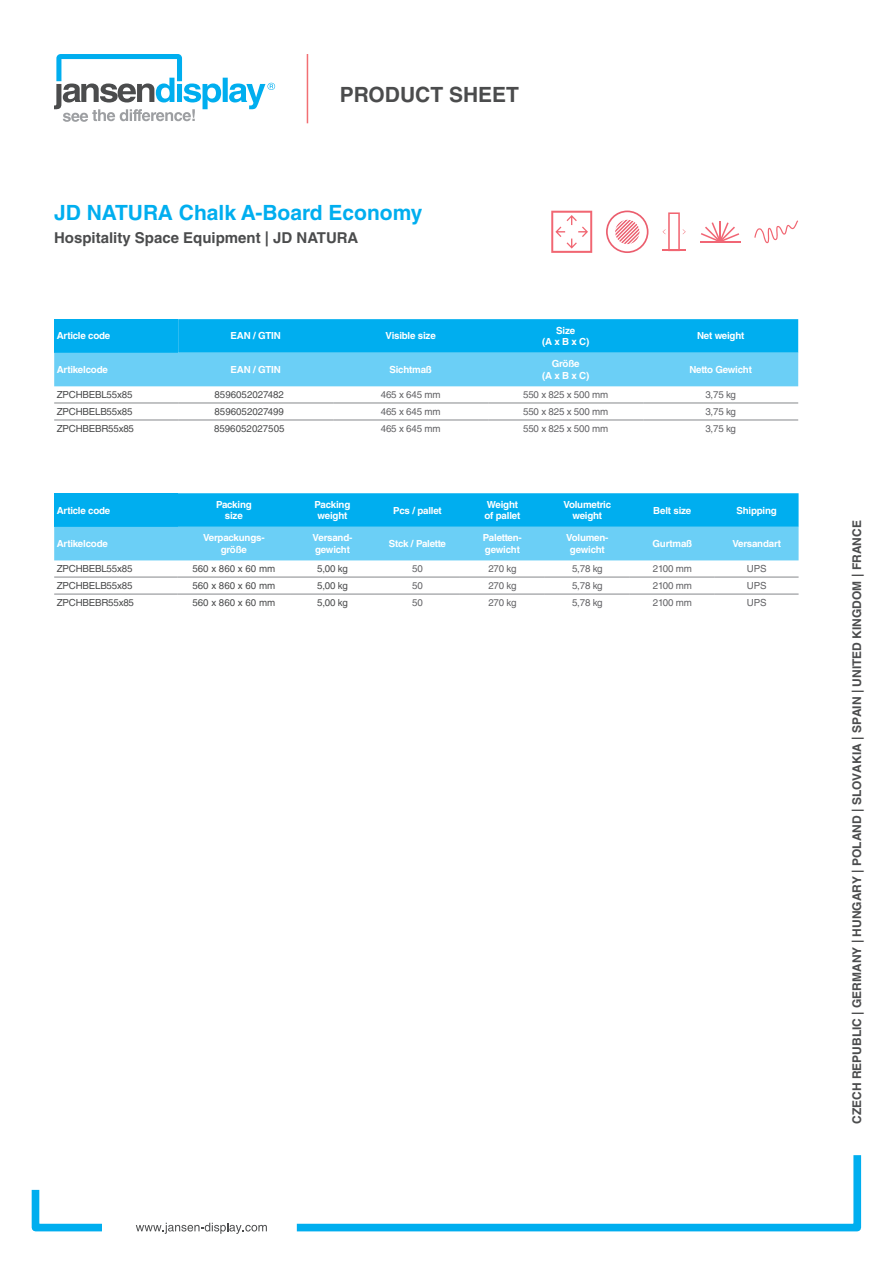
<style>
.page{position:relative;width:893px;height:1263px;background:#fff}
.page>*{position:absolute;margin:0;border:0;box-sizing:border-box;transform-origin:0 0}
.t1{font:700 21px "Helvetica LT Std";color:#00aeef}
.t2{font:700 21px "Helvetica LT Std";color:#4b4c4d}
.t3{font:700 15px "Helvetica LT Std";color:#4b4c4d}
.t4{font:700 12px "Helvetica LT Std";color:#4b4c4d}
.t5{font:700 9.75px "Helvetica LT Std";letter-spacing:-.02em;color:#fff}
.table_text{font:9.75px "Helvetica LT Std";letter-spacing:-.02em;color:#636366}
.table_text-2{font:9.75px "Helvetica LT Std";letter-spacing:-.02em;color:#4b4c4d}
.table_text-3{font:9.75px "Helvetica LT Std";color:#4b4c4d}
</style>
<div class="page">
<svg style="left:54px;top:54px;width:221px;height:68px"></svg>
<hr style="left:307px;top:54px;width:1px;height:69px;background:#f26f73">
<svg style="left:31px;top:1155px;width:831px;height:77px"></svg>
<svg style="left:136px;top:1223px;width:131px;height:11px"></svg>
<svg style="left:54px;top:319px;width:744px;height:67px;background:#36bef2"></svg>
<hr style="left:54px;top:402px;width:124px;height:1px;background:#939598">
<hr style="left:178px;top:402px;width:155px;height:1px;background:#939598">
<hr style="left:333px;top:402px;width:155px;height:1px;background:#939598">
<hr style="left:488px;top:402px;width:155px;height:1px;background:#939598">
<hr style="left:643px;top:402px;width:155px;height:1px;background:#939598">
<hr style="left:54px;top:419px;width:124px;height:1px;background:#939598">
<hr style="left:178px;top:419px;width:155px;height:1px;background:#939598">
<hr style="left:333px;top:419px;width:155px;height:1px;background:#939598">
<hr style="left:488px;top:419px;width:155px;height:1px;background:#939598">
<hr style="left:643px;top:419px;width:155px;height:1px;background:#939598">
<svg style="left:54px;top:493px;width:745px;height:67px;background:#36bef2"></svg>
<hr style="left:54px;top:576px;width:124px;height:2px;background:#939598">
<hr style="left:178px;top:576px;width:112px;height:2px;background:#939598">
<hr style="left:54px;top:593px;width:124px;height:2px;background:#939598">
<hr style="left:290px;top:576px;width:85px;height:2px;background:#939598">
<hr style="left:375px;top:576px;width:85px;height:2px;background:#939598">
<hr style="left:460px;top:576px;width:85px;height:2px;background:#939598">
<hr style="left:545px;top:576px;width:85px;height:2px;background:#939598">
<hr style="left:630px;top:576px;width:85px;height:2px;background:#939598">
<hr style="left:715px;top:576px;width:84px;height:2px;background:#939598">
<hr style="left:178px;top:593px;width:112px;height:2px;background:#939598">
<hr style="left:290px;top:593px;width:85px;height:2px;background:#939598">
<hr style="left:375px;top:593px;width:85px;height:2px;background:#939598">
<hr style="left:460px;top:593px;width:85px;height:2px;background:#939598">
<hr style="left:545px;top:593px;width:85px;height:2px;background:#939598">
<hr style="left:630px;top:593px;width:85px;height:2px;background:#939598">
<hr style="left:715px;top:593px;width:84px;height:2px;background:#939598">
<hr style="left:699px;top:241px;width:41px;height:1px;background:#f16675">
<hr style="left:719px;top:221px;width:2px;height:21px;background:#f16675">
<svg style="left:701px;top:222px;width:38px;height:19px"></svg>
<svg style="left:551px;top:211px;width:41px;height:42px"></svg>
<svg style="left:606px;top:211px;width:42px;height:42px"></svg>
<svg style="left:662px;top:212px;width:24px;height:39px"></svg>
<svg style="left:754px;top:220px;width:44px;height:23px"></svg>
<p class="t2" style="left:340px;top:82px;width:181px">PRODUCT SHEET</p>
<p class="t1" style="left:54px;top:199px;width:370px">JD NATURA Chalk A-Board Economy</p>
<p class="t3" style="left:54px;top:228px;width:306px">Hospitality Space Equipment | JD NATURA</p>
<p class="t5" style="left:57px;top:330px;width:55px">Article code</p>
<p class="t5" style="left:231px;top:330px;width:52px">EAN / GTIN</p>
<p class="t5" style="left:386px;top:330px;width:52px">Visible size</p>
<p class="t5" style="left:57px;top:364px;width:53px">Artikelcode</p>
<p class="t5" style="left:231px;top:364px;width:52px">EAN / GTIN</p>
<p class="t5" style="left:389px;top:364px;width:44px">Sichtmaß</p>
<p class="t5" style="left:556px;top:324px;width:21px">Size</p>
<p class="t5" style="left:542px;top:336px;width:49px">(A x B x C)</p>
<p class="t5" style="left:552px;top:358px;width:29px">Größe</p>
<p class="t5" style="left:542px;top:369px;width:49px">(A x B x C)</p>
<p class="t5" style="left:697px;top:330px;width:49px">Net weight</p>
<p class="t5" style="left:689px;top:364px;width:64px">Netto Gewicht</p>
<p class="table_text-2" style="left:57px;top:389px;width:77px">ZPCHBEBL55x85</p>
<p class="table_text-3" style="left:215px;top:389px;width:71px">8596052027482</p>
<p class="table_text" style="left:381px;top:389px;width:61px">465 x 645 mm</p>
<p class="table_text" style="left:523px;top:389px;width:87px">550 x 825 x 500 mm</p>
<p class="table_text" style="left:705px;top:389px;width:32px">3,75 kg</p>
<p class="table_text-2" style="left:57px;top:406px;width:77px">ZPCHBELB55x85</p>
<p class="table_text-3" style="left:215px;top:406px;width:71px">8596052027499</p>
<p class="table_text" style="left:381px;top:406px;width:61px">465 x 645 mm</p>
<p class="table_text" style="left:523px;top:406px;width:87px">550 x 825 x 500 mm</p>
<p class="table_text" style="left:705px;top:406px;width:32px">3,75 kg</p>
<p class="table_text-2" style="left:57px;top:423px;width:79px">ZPCHBEBR55x85</p>
<p class="table_text-3" style="left:214px;top:423px;width:72px">8596052027505</p>
<p class="table_text" style="left:381px;top:423px;width:61px">465 x 645 mm</p>
<p class="table_text" style="left:523px;top:423px;width:87px">550 x 825 x 500 mm</p>
<p class="table_text" style="left:705px;top:423px;width:32px">3,75 kg</p>
<p class="t5" style="left:57px;top:504px;width:55px">Article code</p>
<p class="t5" style="left:57px;top:538px;width:53px">Artikelcode</p>
<p class="t5" style="left:216px;top:498px;width:37px">Packing</p>
<p class="t5" style="left:225px;top:510px;width:19px">size</p>
<p class="t5" style="left:203px;top:532px;width:63px">Verpackungs-</p>
<p class="t5" style="left:221px;top:544px;width:28px">größe</p>
<p class="t5" style="left:315px;top:498px;width:37px">Packing</p>
<p class="t5" style="left:318px;top:510px;width:31px">weight</p>
<p class="t5" style="left:313px;top:532px;width:41px">Versand-</p>
<p class="t5" style="left:315px;top:544px;width:36px">gewicht</p>
<p class="t5" style="left:393px;top:504px;width:50px">Pcs / pallet</p>
<p class="t5" style="left:389px;top:538px;width:59px">Stck / Palette</p>
<p class="t5" style="left:487px;top:498px;width:33px">Weight</p>
<p class="t5" style="left:484px;top:510px;width:37px">of pallet</p>
<p class="t5" style="left:483px;top:532px;width:40px">Paletten-</p>
<p class="t5" style="left:485px;top:544px;width:36px">gewicht</p>
<p class="t5" style="left:564px;top:498px;width:49px">Volumetric</p>
<p class="t5" style="left:572px;top:510px;width:31px">weight</p>
<p class="t5" style="left:566px;top:532px;width:44px">Volumen-</p>
<p class="t5" style="left:570px;top:544px;width:36px">gewicht</p>
<p class="t5" style="left:653px;top:504px;width:40px">Belt size</p>
<p class="t5" style="left:736px;top:504px;width:42px">Shipping</p>
<p class="t5" style="left:652px;top:538px;width:41px">Gurtmaß</p>
<p class="t5" style="left:732px;top:538px;width:50px">Versandart</p>
<p class="table_text-2" style="left:57px;top:563px;width:77px">ZPCHBEBL55x85</p>
<p class="table_text-3" style="left:192px;top:563px;width:84px">560 x 860 x 60 mm</p>
<p class="table_text-2" style="left:317px;top:563px;width:32px">5,00 kg</p>
<p class="table_text" style="left:412px;top:563px;width:12px">50</p>
<p class="table_text" style="left:488px;top:563px;width:30px">270 kg</p>
<p class="table_text" style="left:572px;top:563px;width:32px">5,78 kg</p>
<p class="table_text" style="left:653px;top:563px;width:40px">2100 mm</p>
<p class="table_text" style="left:747px;top:563px;width:21px">UPS</p>
<p class="table_text-2" style="left:57px;top:580px;width:77px">ZPCHBELB55x85</p>
<p class="table_text-3" style="left:192px;top:580px;width:84px">560 x 860 x 60 mm</p>
<p class="table_text-2" style="left:317px;top:580px;width:32px">5,00 kg</p>
<p class="table_text" style="left:412px;top:580px;width:12px">50</p>
<p class="table_text" style="left:488px;top:580px;width:30px">270 kg</p>
<p class="table_text" style="left:572px;top:580px;width:32px">5,78 kg</p>
<p class="table_text" style="left:653px;top:580px;width:40px">2100 mm</p>
<p class="table_text" style="left:747px;top:580px;width:21px">UPS</p>
<p class="table_text-2" style="left:57px;top:597px;width:79px">ZPCHBEBR55x85</p>
<p class="table_text-3" style="left:192px;top:597px;width:84px">560 x 860 x 60 mm</p>
<p class="table_text-2" style="left:317px;top:597px;width:32px">5,00 kg</p>
<p class="table_text" style="left:412px;top:597px;width:12px">50</p>
<p class="table_text" style="left:488px;top:597px;width:30px">270 kg</p>
<p class="table_text" style="left:572px;top:597px;width:32px">5,78 kg</p>
<p class="table_text" style="left:653px;top:597px;width:40px">2100 mm</p>
<p class="table_text" style="left:747px;top:597px;width:21px">UPS</p>
<p class="t4" style="left:849px;top:1124px;width:605px;rotate:-90deg">CZECH REPUBLIC | GERMANY | HUNGARY | POLAND | SLOVAKIA | SPAIN | UNITED KINGDOM | FRANCE</p>
</div>
